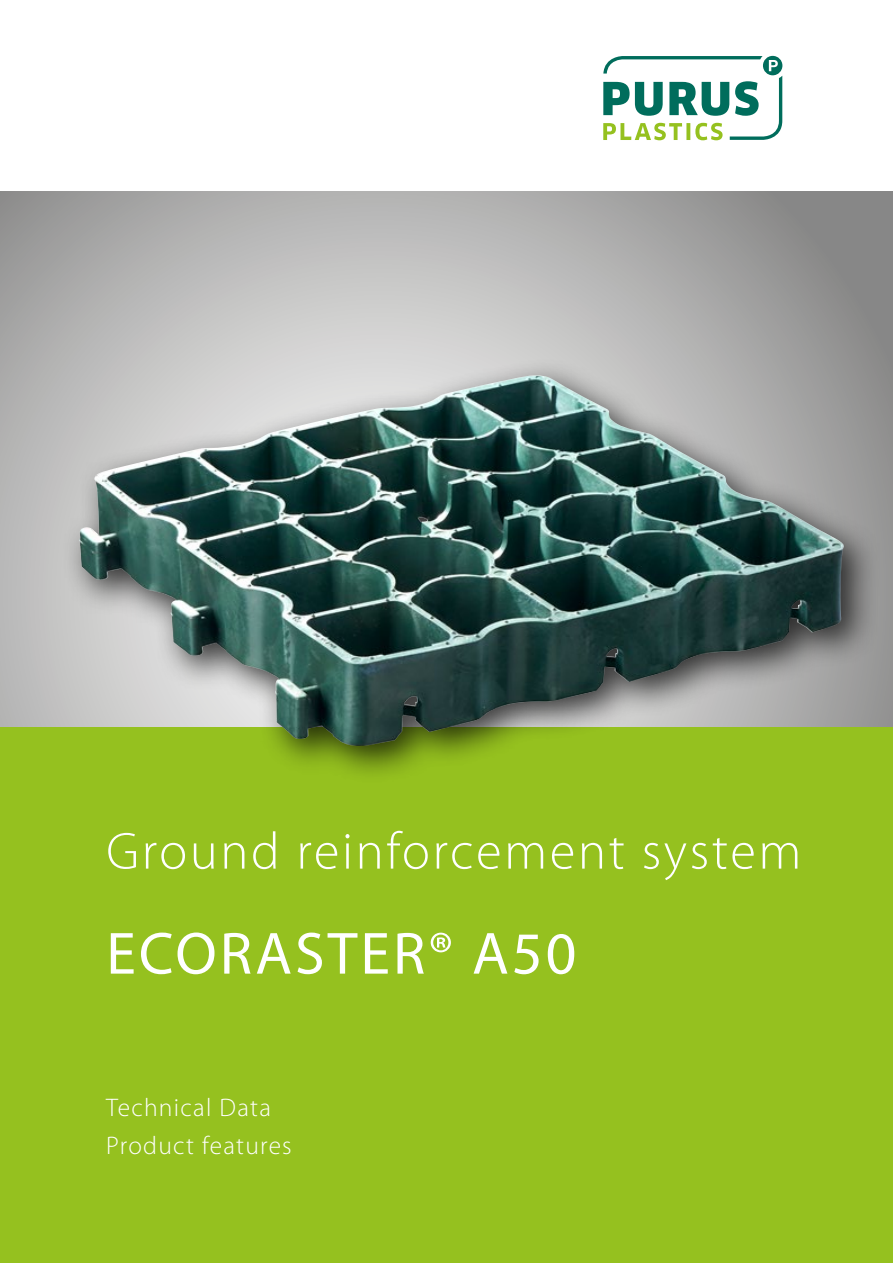
<style>
.page{position:relative;width:893px;height:1263px;background:#fff}
.page>*{position:absolute;margin:0;border:0;box-sizing:border-box;transform-origin:0 0}
.t1{font:60px "Myriad Pro";letter-spacing:.05em;color:#fff}
.t2{font:300 52.5px "Myriad Pro";letter-spacing:.05em;color:#fff}
.t3{font:300 25.5px/37.5px "Myriad Pro";letter-spacing:.05em;color:#fff}
</style>
<div class="page">
<svg style="left:0;top:191px;width:893px;height:536px;background:#b1b0b0"></svg>
<svg style="left:603px;top:56px;width:179px;height:84px"></svg>
<div style="left:0;top:727px;width:893px;height:536px;background:#95c11f"></div>
<div style="left:62px;top:358px;width:819px;height:426px;background:#000;opacity:.75"></div>
<img style="left:79px;top:375px;width:766px;height:371px">
<h2 class="t2" style="left:106px;top:822px;width:697px">Ground reinforcement system</h2>
<h1 class="t1" style="left:106px;top:921px;width:472px">ECORASTER® A50</h1>
<p class="t3" style="left:106px;top:1089px;width:187px">Technical Data<br>Product features</p>
</div>
